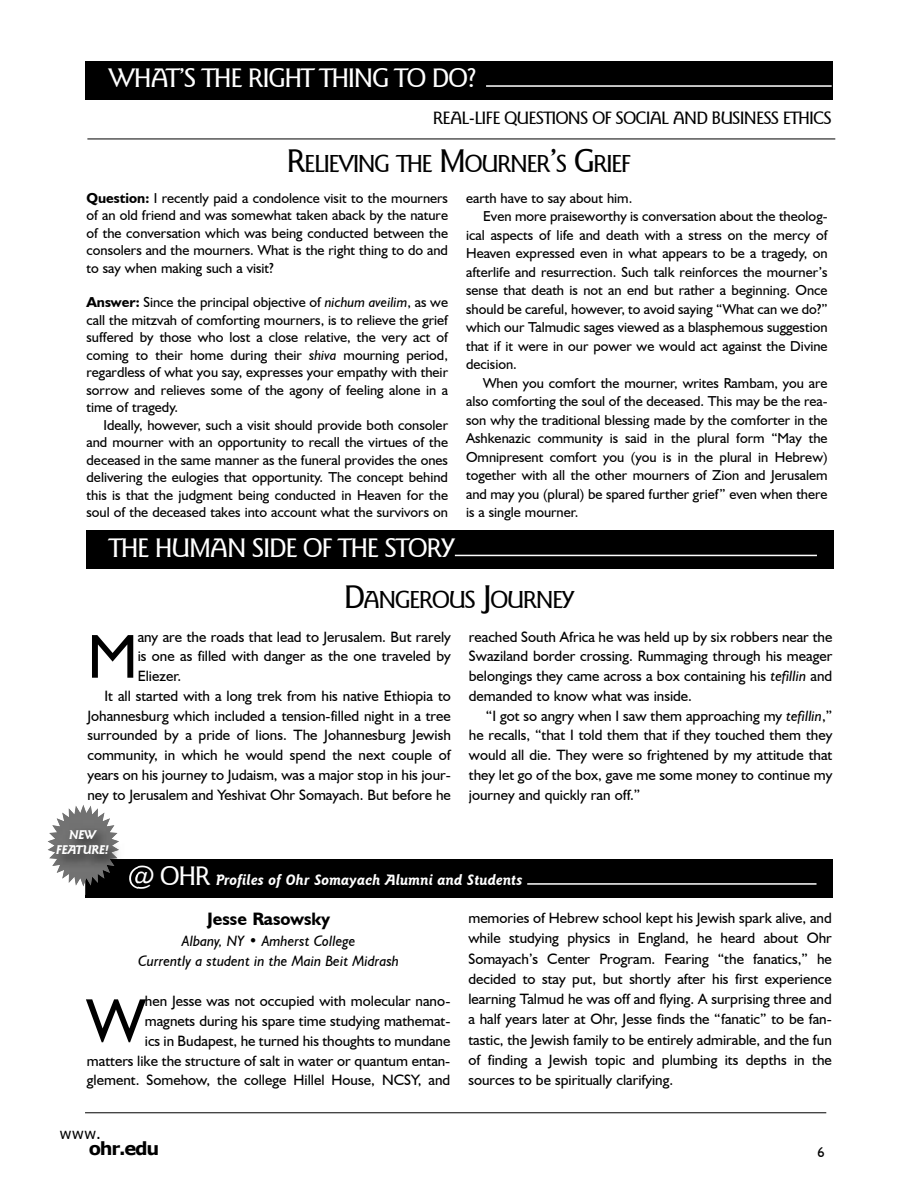
<style>
.page{position:relative;width:918px;height:1188px;background:#fff}
.page>*{position:absolute;margin:0;border:0;box-sizing:border-box;transform-origin:0 0}
.t1{font:62.4px "Humanist 521 BT";color:#000}
.t2{font:500 27px "Goudy Sans IT Cby BT";letter-spacing:-.055em;color:#fff}
.t3{font:500 24.75px "Goudy Sans IT Cby BT";letter-spacing:-.07em;color:#000}
.t4{font:500 18px "Goudy Sans IT Cby BT";letter-spacing:-.055em;color:#000}
.t5{font:700 18px "Humanist 521 BT";color:#000}
.t6{font:700 18px "Verdana";letter-spacing:-.07em;color:#000}
.t7{font:15px/19.8px "Humanist 521 BT";color:#000;text-align:justify}
.t8{font:italic 15px/19.8px "Humanist 521 BT";color:#000;text-align:center}
.t9{font:italic 700 15px "Goudy Sans IT Cby BT";color:#fff}
.t10{font:15px "Verdana";color:#000}
.t11{font:14.4px/17.4px "Humanist 521 BT";color:#000;text-align:justify}
.t12{font:14.25px "Humanist 521 BT";color:#000}
.t13{font:italic 700 12.75px/15.3px "Goudy Sans IT Cby BT";letter-spacing:-.03em;color:#fff;text-align:center}
.s1{font-size:33px}
.s2{font-weight:700}
.s3{font-style:italic}
.s4{font-weight:500;font-style:normal;font-size:27px}
</style>
<div class="page">
<hr style="left:85px;top:1113px;width:741px;height:1px;background:#000">
<div style="left:85px;top:61px;width:748px;height:38px;background:#000"></div>
<hr style="left:486px;top:85px;width:346px;height:2px;background:#fff">
<hr style="left:87px;top:139px;width:748px;height:1px;background:#000">
<div style="left:86px;top:531px;width:748px;height:38px;background:#000"></div>
<hr style="left:455px;top:555px;width:362px;height:1px;background:#fff">
<div style="left:85px;top:859px;width:748px;height:38px;background:#000"></div>
<hr style="left:527px;top:883px;width:290px;height:2px;background:#fff">
<img style="left:129px;top:866px;width:9px;height:23px">
<img style="left:48px;top:805px;width:71px;height:81px">
<h2 class="t2" style="left:108px;top:61px;width:370px">WHAT’S THE RIGHT THING TO DO?</h2>
<p class="t4" style="left:433px;top:107px;width:400px">REAL-LIFE QUESTIONS OF SOCIAL AND BUSINESS ETHICS</p>
<h3 class="t3" style="left:287px;top:148px;width:346px"><span class="s1">R</span>ELIEVING THE <span class="s1">M</span>OURNER<span class="s1">’</span>S <span class="s1">G</span>RIEF</h3>
<p class="t11" style="left:87px;top:189px;width:363px"><span class="s2">Question:</span> I recently paid a condolence visit to the mourners of an old friend and was somewhat taken aback by the nature of the conversation which was being conducted between the consolers and the mourners. What is the right thing to do and to say when making such a visit?</p>
<p class="t11" style="left:87px;top:294px;width:363px"><span class="s2">answer:</span> Since the principal objective of <span class="s3">nichum aveilim</span>, as we call the mitzvah of comforting mourners, is to relieve the grief suffered by those who lost a close relative, the very act of coming to their home during their <span class="s3">shiva</span> mourning period, regardless of what you say, expresses your empathy with their sorrow and relieves some of the agony of feeling alone in a time of tragedy.</p>
<p class="t11" style="left:87px;top:416px;width:363px;text-indent:17px">Ideally, however, such a visit should provide both consoler and mourner with an opportunity to recall the virtues of the deceased in the same manner as the funeral provides the ones delivering the eulogies that opportunity. The concept behind this is that the judgment being conducted in Heaven for the soul of the deceased takes into account what the survivors on</p>
<p class="t11" style="left:466px;top:189px;width:168px">earth have to say about him.</p>
<p class="t11" style="left:483px;top:207px;width:346px">Even more praiseworthy is conversation about the theolog-</p>
<p class="t11" style="left:466px;top:226px;width:363px">ical aspects of life and death with a stress on the mercy of</p>
<p class="t11" style="left:466px;top:244px;width:363px">Heaven expressed even in what appears to be a tragedy, on</p>
<p class="t11" style="left:466px;top:263px;width:363px">afterlife and resurrection. Such talk reinforces the mourner’s</p>
<p class="t11" style="left:466px;top:281px;width:363px">sense that death is not an end but rather a beginning. Once</p>
<p class="t11" style="left:466px;top:300px;width:363px">should be careful, however, to avoid saying “What can we do?”</p>
<p class="t11" style="left:466px;top:318px;width:363px">which our Talmudic sages viewed as a blasphemous suggestion</p>
<p class="t11" style="left:466px;top:337px;width:363px">that if it were in our power we would act against the divine</p>
<p class="t11" style="left:466px;top:355px;width:52px">decision.</p>
<p class="t11" style="left:483px;top:374px;width:346px">When you comfort the mourner, writes Rambam, you are</p>
<p class="t11" style="left:466px;top:392px;width:363px">also comforting the soul of the deceased. This may be the rea-</p>
<p class="t11" style="left:466px;top:411px;width:363px">son why the traditional blessing made by the comforter in the</p>
<p class="t11" style="left:466px;top:429px;width:363px">Ashkenazic community is said in the plural form “May the</p>
<p class="t11" style="left:466px;top:448px;width:363px">Omnipresent comfort you (you is in the plural in Hebrew)</p>
<p class="t11" style="left:466px;top:466px;width:363px">together with all the other mourners of Zion and Jerusalem</p>
<p class="t11" style="left:466px;top:485px;width:363px">and may you (plural) be spared further grief” even when there</p>
<p class="t11" style="left:466px;top:503px;width:114px">is a single mourner.</p>
<h2 class="t2" style="left:109px;top:531px;width:347px">THE HUMAN SIDE OF THE STORY</h2>
<h3 class="t3" style="left:344px;top:584px;width:232px"><span class="s1">D</span>ANGEROUS <span class="s1">J</span>OURNEY</h3>
<h1 class="t1" style="left:87px;top:618px;width:52px">M</h1>
<p class="t7" style="left:138px;top:626px;width:315px">any are the roads that lead to Jerusalem. But rarely</p>
<p class="t7" style="left:138px;top:646px;width:315px">is one as filled with danger as the one traveled by</p>
<p class="t7" style="left:138px;top:666px;width:45px">Eliezer.</p>
<p class="t7" style="left:104px;top:686px;width:348px">It all started with a long trek from his native Ethiopia to</p>
<p class="t7" style="left:87px;top:705px;width:365px">Johannesburg which included a tension-filled night in a tree</p>
<p class="t7" style="left:87px;top:725px;width:365px">surrounded by a pride of lions. The Johannesburg Jewish</p>
<p class="t7" style="left:87px;top:745px;width:365px">community, in which he would spend the next couple of</p>
<p class="t7" style="left:87px;top:765px;width:365px">years on his journey to Judaism, was a major stop in his jour-</p>
<p class="t7" style="left:87px;top:784px;width:365px">ney to Jerusalem and Yeshivat Ohr Somayach. But before he</p>
<p class="t13" style="left:56px;top:827px;width:55px">NEW<br>FEATURE!</p>
<p class="t7" style="left:469px;top:626px;width:365px">reached South Africa he was held up by six robbers near the Swaziland border crossing. Rummaging through his meager belongings they came across a box containing his <span class="s3">tefillin</span> and demanded to know what was inside.</p>
<p class="t7" style="left:469px;top:705px;width:365px;text-indent:17px">“I got so angry when I saw them approaching my <span class="s3">tefillin</span>,” he recalls, “that I told them that if they touched them they would all die. They were so frightened by my attitude that they let go of the box, gave me some money to continue my journey and quickly ran off.”</p>
<p class="t9" style="left:128px;top:871px;width:396px"><span class="s4">@ OHR</span> Profiles of Ohr Somayach Alumni and Students</p>
<p class="t5" style="left:207px;top:908px;width:125px">Jesse Rasowsky</p>
<p class="t8" style="left:138px;top:931px;width:262px">Albany, NY • Amherst College<br>Currently a student in the Main Beit Midrash</p>
<h1 class="t1" style="left:87px;top:982px;width:60px">W</h1>
<p class="t7" style="left:87px;top:991px;width:365px;text-align:right">hen Jesse was not occupied with molecular nano-<br>magnets during his spare time studying mathemat-<br>ics in Budapest, he turned his thoughts to mundane<br>matters like the structure of salt in water or quantum entan&shy;glement. Somehow, the college Hillel House, NCSY, and</p>
<p class="t10" style="left:60px;top:1124px;width:43px">www.</p>
<p class="t6" style="left:89px;top:1137px;width:72px">ohr.edu</p>
<p class="t7" style="left:468px;top:907px;width:365px;line-height:20.2px">memories of Hebrew school kept his Jewish spark alive, and while studying physics in England, he heard about Ohr Somayach’s Center Program. Fearing “the fanatics,” he decided to stay put, but shortly after his first experience learning Talmud he was off and flying. A surprising three and a half years later at Ohr, Jesse finds the “fanatic” to be fan&shy;tastic, the Jewish family to be entirely admirable, and the fun of finding a Jewish topic and plumbing its depths in the sources to be spiritually clarifying.</p>
<p class="t12" style="left:818px;top:1144px;width:9px">6</p>
</div>
